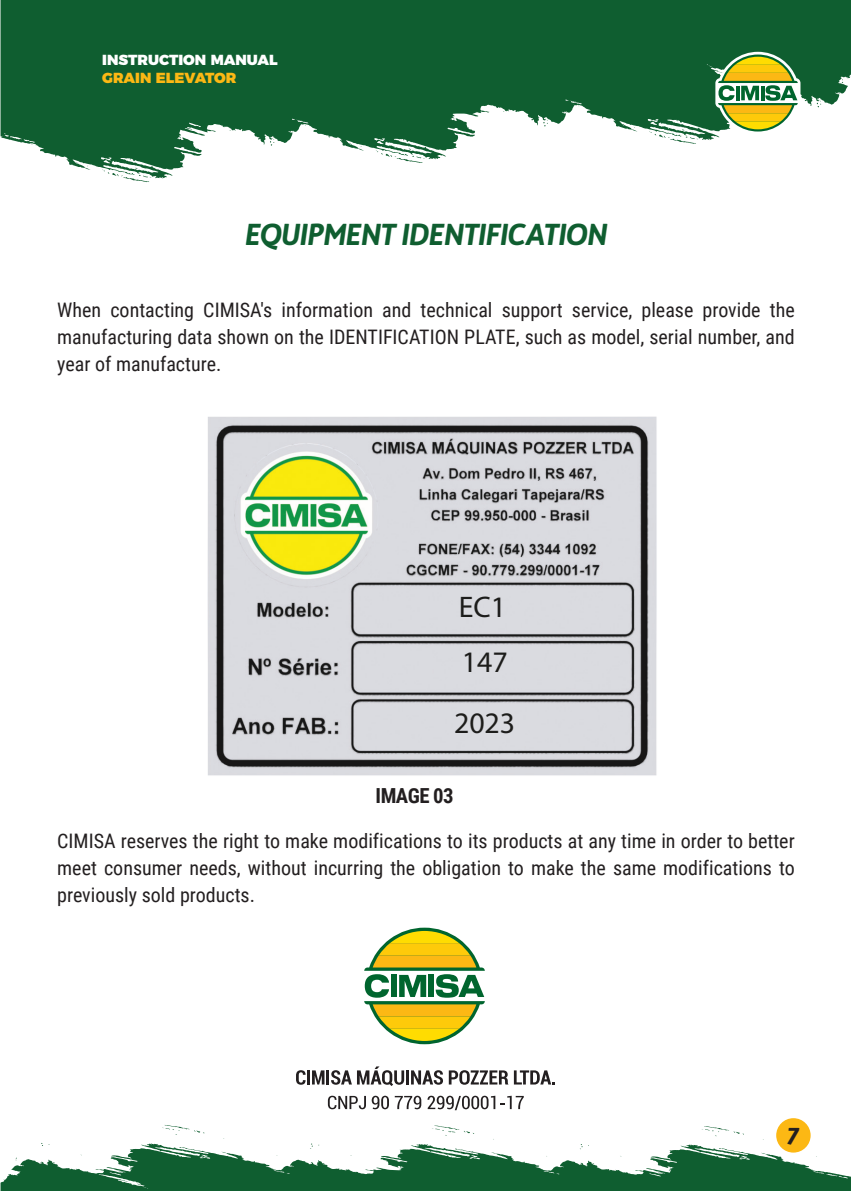
<style>
.page{position:relative;width:851px;height:1191px;background:#fff}
.page>*{position:absolute;margin:0;border:0;box-sizing:border-box;transform-origin:0 0}
.t1{font:29.8px/55.2px "Myriad Pro";color:#1d1d1b}
.t2{font:italic 900 29.4px "Bw Quinta Pro";letter-spacing:-.02em;color:#0f5e30}
.t3{font:italic 900 24px "Bw Quinta Pro";color:#231f20}
.t4{font:700 20.8px "Roboto Condensed";letter-spacing:-.025em;color:#231f20}
.t5{font:20px/27px "Roboto Condensed";color:#231f20;text-align:justify}
.t6{font:900 14.6px "Montserrat";color:#fff}
.t7{font:900 14.6px "Montserrat";color:#fcb814}
</style>
<div class="page">
<svg style="left:701px;top:1126px;width:43px;height:10px"></svg>
<svg style="left:432px;top:1125px;width:42px;height:9px"></svg>
<svg style="left:162px;top:1125px;width:42px;height:10px"></svg>
<svg style="left:1px;top:1143px;width:849px;height:48px;fill:#0f5e30"></svg>
<svg style="left:130px;top:179px;width:20px;height:3px"></svg>
<svg style="left:0;top:0;width:850px;height:179px;fill:#0f5e30"></svg>
<div style="left:776px;top:1118px;width:34px;height:34px;background:#fcb814;border-radius:50%"></div>
<svg style="left:715px;top:52px;width:85px;height:82px"></svg>
<img style="left:207px;top:416px;width:450px;height:360px">
<svg style="left:296px;top:1070px;width:9px;height:14px"></svg>
<hr style="left:307px;top:1070px;width:3px;height:14px;background:#231f20">
<svg style="left:312px;top:1070px;width:12px;height:14px"></svg>
<hr style="left:326px;top:1070px;width:3px;height:14px;background:#231f20">
<svg style="left:331px;top:1066px;width:73px;height:20px"></svg>
<hr style="left:406px;top:1070px;width:3px;height:14px;background:#231f20">
<svg style="left:411px;top:1070px;width:97px;height:14px"></svg>
<svg style="left:514px;top:1070px;width:41px;height:14px"></svg>
<svg style="left:328px;top:1095px;width:93px;height:14px"></svg>
<svg style="left:427px;top:1095px;width:96px;height:15px"></svg>
<svg style="left:364px;top:927px;width:121px;height:118px"></svg>
<p class="t6" style="left:102px;top:48px;width:177px">INSTRUCTION MANUAL</p>
<p class="t7" style="left:102px;top:65px;width:136px">GRAIN ELEVATOR</p>
<h2 class="t2" style="left:245px;top:216px;width:364px">EQUIPMENT IDENTIFICATION</h2>
<p class="t5" style="left:57px;top:296px;width:739px">When contacting CIMISA's information and technical support service, please provide the manufacturing data shown on the IDENTIFICATION PLATE, such as model, serial number, and year of manufacture.</p>
<h1 class="t1" style="left:459px;top:578px;width:50px">EC1<br>147</h1>
<h1 class="t1" style="left:454px;top:694px;width:63px">2023</h1>
<p class="t4" style="left:375px;top:781px;width:80px">IMAGE 03</p>
<p class="t5" style="left:57px;top:826px;width:738px">CIMISA reserves the right to make modifications to its products at any time in order to better meet consumer needs, without incurring the obligation to make the same modifications to previously sold products.</p>
<p class="t3" style="left:787px;top:1115px;width:13px">7</p>
</div>
